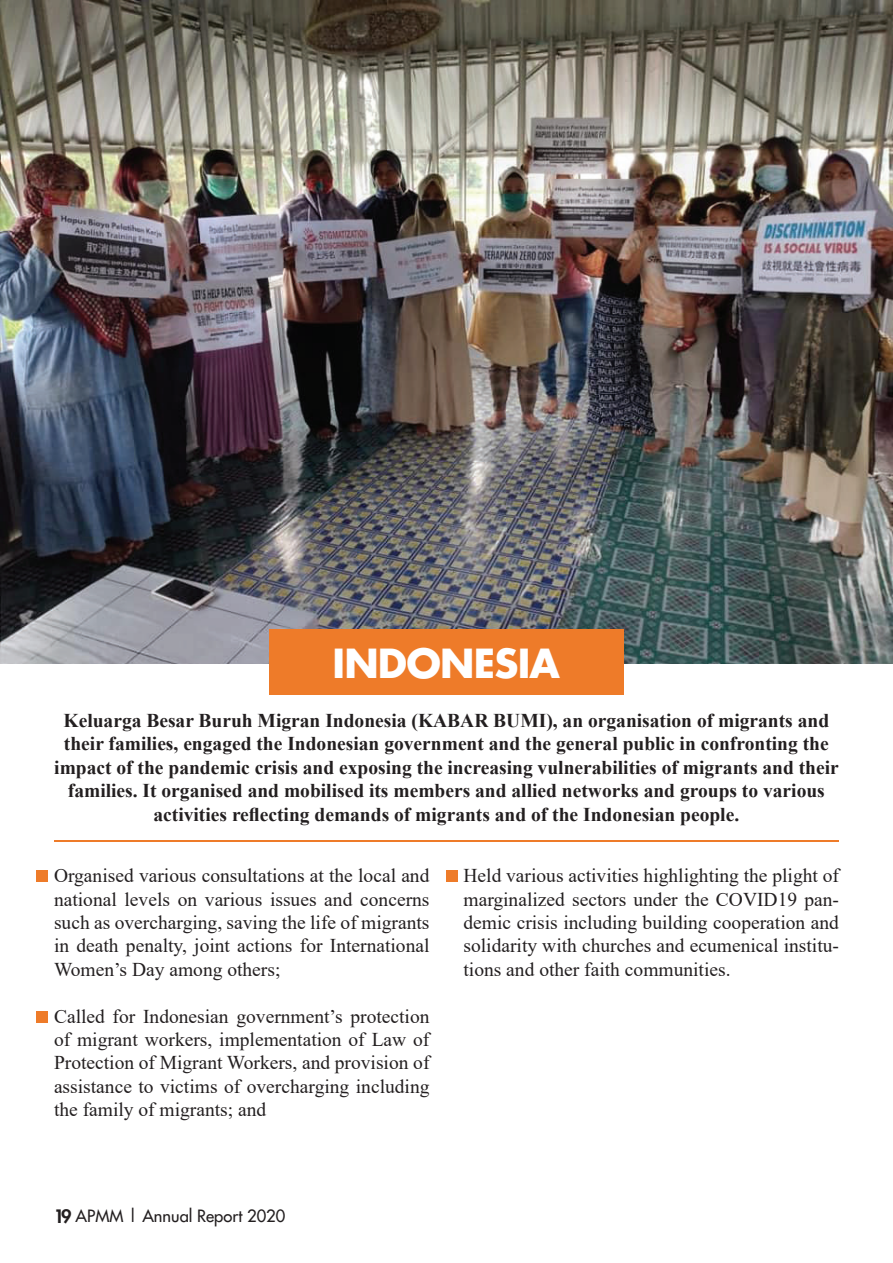
<style>
.page{position:relative;width:893px;height:1263px;background:#fff}
.page>*{position:absolute;margin:0;border:0;box-sizing:border-box;transform-origin:0 0}
.t1{font:700 39px "Futura LT";letter-spacing:-.02em;color:#fff}
.t2{font:19.5px/23.4px "Times New Roman";color:#231f20;text-align:justify}
.t3{font:700 19.5px/23.4px "Times New Roman";color:#231f20;text-align:center}
.t4{font:16.5px "Futura LT";color:#231f20}
.s1{font-weight:800;font-size:18px}
</style>
<div class="page">
<img style="left:0;top:0;width:893px;height:663px">
<div style="left:36px;top:870px;width:12px;height:12px;background:#ee7b29"></div>
<div style="left:446px;top:870px;width:11px;height:12px;background:#ee7b29"></div>
<div style="left:36px;top:1011px;width:12px;height:12px;background:#ee7b29"></div>
<hr style="left:54px;top:840px;width:785px;height:2px;background:#ee7b29">
<div style="left:270px;top:629px;width:354px;height:66px;background:#ee7b29"></div>
<p class="t1" style="left:332px;top:637px;width:229px">INDONESIA</p>
<p class="t3" style="left:54px;top:708px;width:786px">Keluarga Besar Buruh Migran Indonesia (KABAR BUMI), an organisation of migrants and their families, engaged the Indonesian government and the general public in confronting the impact of the pandemic crisis and exposing the increasing vulnerabilities of migrants and their families. It organised and mobilised its members and allied networks and groups to various activities reflecting demands of migrants and of the Indonesian people.</p>
<p class="t2" style="left:54px;top:863px;width:377px">Organised various consultations at the local and national levels on various issues and concerns such as overcharging, saving the life of migrants in death penalty, joint actions for International Women’s Day among others;</p>
<p class="t2" style="left:54px;top:1004px;width:377px">Called for Indonesian government’s protection of migrant workers, implementation of Law of Protection of Migrant Workers, and provision of assistance to victims of overcharging including the family of migrants; and</p>
<p class="t2" style="left:463px;top:863px;width:377px">Held various activities highlighting the plight of marginalized sectors under the COVID19 pan&shy;demic crisis including building cooperation and solidarity with churches and ecumenical institu&shy;tions and other faith communities.</p>
<p class="t4" style="left:54px;top:1205px;width:233px"><span class="s1">19</span> APMM | Annual Report 2020</p>
</div>
